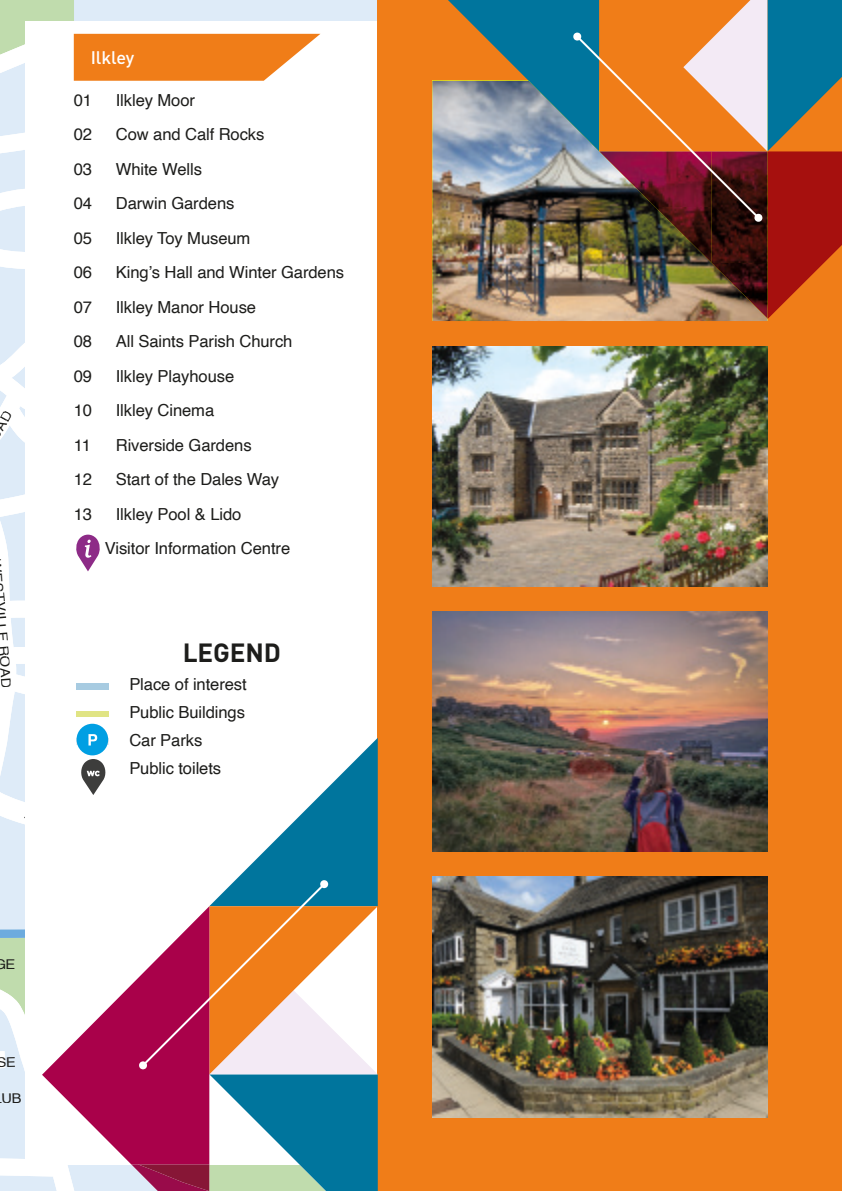
<style>
.page{position:relative;width:842px;height:1191px;background:#fff}
.page>*{position:absolute;margin:0;border:0;box-sizing:border-box;transform-origin:0 0}
.t1{font:700 26px "DIN Pro";letter-spacing:-.005em;color:#1d1d1b}
.t2{font:500 18px "DIN Pro";letter-spacing:-.005em;color:#fff}
.t3{font:16.6px/27.8px "Helvetica";letter-spacing:-.005em;color:#1d1d1b}
.t4{font:13.4px "Helvetica";color:#1d1d1b;scale:1.09 1}
</style>
<div class="page">
<svg style="left:0;top:81px;width:74px;height:1110px;fill:#deebf8"></svg>
<div style="left:0;top:1092px;width:21px;height:11px;background:#deebf8"></div>
<svg style="left:0;top:929px;width:26px;height:87px"></svg>
<div style="left:0;top:959px;width:15px;height:10px;background:#c0dcad"></div>
<div style="left:5px;top:1056px;width:10px;height:11px;background:#deebf8"></div>
<svg style="left:0;top:792px;width:26px;height:32px"></svg>
<div style="left:26px;top:21px;width:816px;height:1143px;background:#fff"></div>
<div style="left:377px;top:0;width:465px;height:1191px;background:#f07d18"></div>
<img style="left:432px;top:81px;width:336px;height:240px">
<img style="left:432px;top:346px;width:336px;height:240px">
<img style="left:432px;top:611px;width:336px;height:241px">
<img style="left:432px;top:877px;width:336px;height:240px">
<img style="left:448px;top:0;width:394px;height:319px">
<svg style="left:42px;top:985px;width:89px;height:179px"></svg>
<svg style="left:131px;top:738px;width:247px;height:453px"></svg>
<svg style="left:0;top:0;width:320px;height:81px"></svg>
<svg style="left:76px;top:534px;width:24px;height:37px"></svg>
<svg style="left:76px;top:683px;width:33px;height:7px"></svg>
<svg style="left:76px;top:711px;width:33px;height:6px"></svg>
<svg style="left:76px;top:738px;width:33px;height:7px"></svg>
<div style="left:309px;top:731px;width:6px;height:21px;background:#fff"></div>
<div style="left:129px;top:752px;width:186px;height:6px;background:#fff"></div>
<div style="left:309px;top:758px;width:6px;height:22px;background:#fff"></div>
<div style="left:129px;top:780px;width:186px;height:6px;background:#fff"></div>
<div style="left:77px;top:723px;width:31px;height:32px;background:#009fe3;border-radius:50%"></div>
<svg style="left:88px;top:734px;width:9px;height:11px"></svg>
<svg style="left:81px;top:759px;width:25px;height:36px"></svg>
<svg style="left:0;top:249px;width:26px;height:502px"></svg>
<svg style="left:0;top:1057px;width:6px;height:10px"></svg>
<p class="t4" style="left:10px;top:600px;width:81px;rotate:86deg">VILLE ROAD</p>
<p class="t2" style="left:91px;top:43px;width:45px">Ilkley</p>
<p class="t3" style="left:74px;top:86px;width:20px">01</p>
<p class="t3" style="left:116px;top:86px;width:81px">Ilkley Moor</p>
<p class="t3" style="left:74px;top:121px;width:20px">02</p>
<p class="t3" style="left:116px;top:121px;width:150px">Cow and Calf Rocks</p>
<p class="t3" style="left:74px;top:155px;width:20px">03</p>
<p class="t3" style="left:116px;top:155px;width:88px">White Wells</p>
<p class="t3" style="left:74px;top:190px;width:20px">04</p>
<p class="t3" style="left:116px;top:190px;width:120px">Darwin Gardens</p>
<p class="t3" style="left:74px;top:224px;width:20px">05</p>
<p class="t3" style="left:116px;top:224px;width:136px">Ilkley Toy Museum</p>
<p class="t3" style="left:74px;top:259px;width:20px">06</p>
<p class="t3" style="left:116px;top:259px;width:230px">King’s Hall and Winter Gardens</p>
<p class="t3" style="left:74px;top:293px;width:20px">07</p>
<p class="t3" style="left:116px;top:293px;width:142px">Ilkley Manor House</p>
<p class="t3" style="left:74px;top:328px;width:20px">08</p>
<p class="t3" style="left:116px;top:328px;width:178px">All Saints Parish Church</p>
<p class="t3" style="left:74px;top:362px;width:20px">09</p>
<p class="t3" style="left:116px;top:362px;width:120px">Ilkley Playhouse</p>
<p class="t3" style="left:74px;top:397px;width:20px">10</p>
<p class="t3" style="left:116px;top:397px;width:100px">Ilkley Cinema</p>
<p class="t3" style="left:74px;top:431px;width:19px">11</p>
<p class="t3" style="left:116px;top:431px;width:137px">Riverside Gardens</p>
<p class="t3" style="left:74px;top:466px;width:20px">12</p>
<p class="t3" style="left:116px;top:466px;width:165px">Start of the Dales Way</p>
<p class="t3" style="left:74px;top:500px;width:20px">13</p>
<p class="t3" style="left:105px;top:497px;width:187px;line-height:34.4px;text-indent:11px">Ilkley Pool &amp; Lido<br>Visitor Information Centre</p>
<h1 class="t1" style="left:183px;top:630px;width:100px">LEGEND</h1>
<p class="t3" style="left:129px;top:671px;width:119px">Place of interest<br>Public Buildings<br>Car Parks<br>Public toilets</p>
<p class="t4" style="left:6px;top:954px;width:10px">E</p>
<p class="t4" style="left:1px;top:1087px;width:21px">UB</p>
</div>
